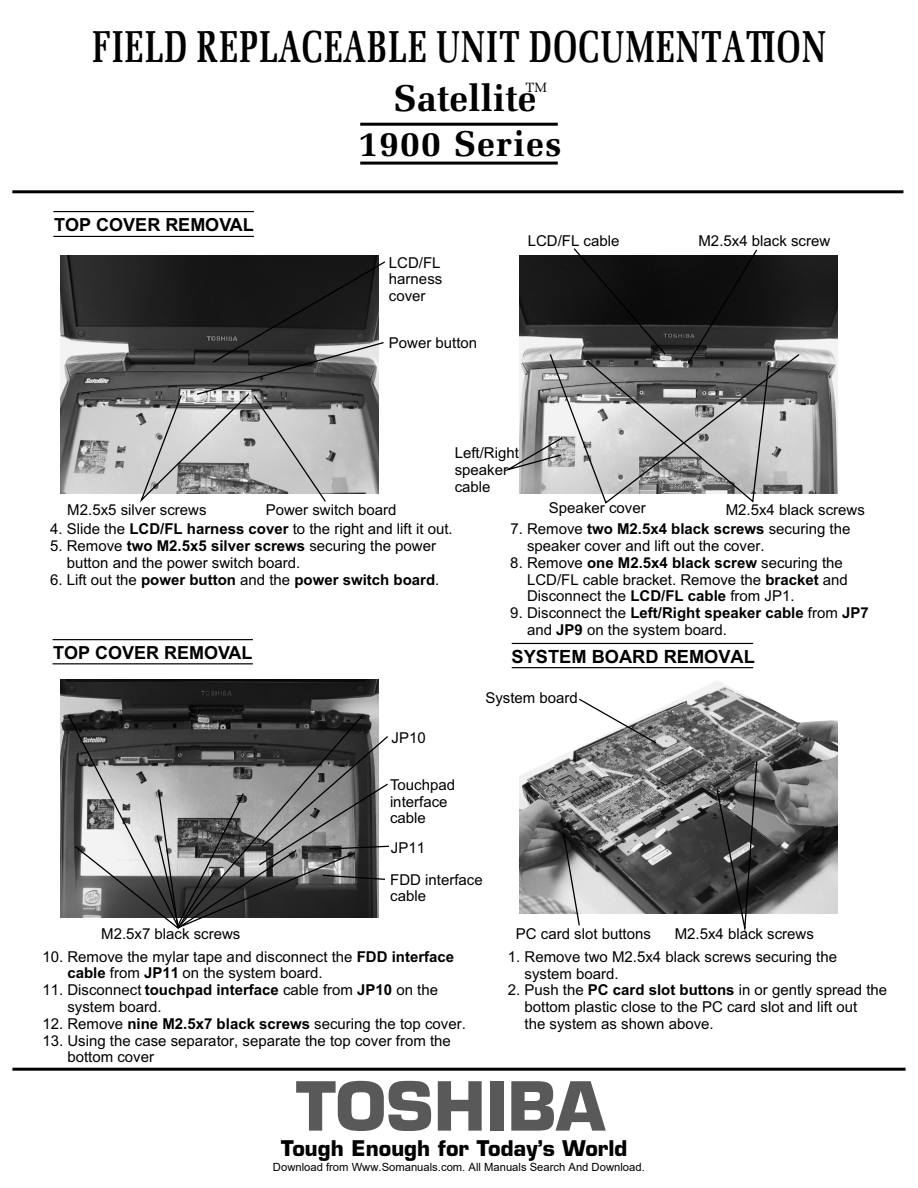
<style>
.page{position:relative;width:918px;height:1188px;background:#fff}
.page>*{position:absolute;margin:0;border:0;box-sizing:border-box;transform-origin:0 0}
.t1{font:65.85px "Eurostile";color:#595959}
.t2{font:700 45px "Zapf Ellipt BT";letter-spacing:.05em;color:#000;scale:.68 1}
.t3{font:700 37.5px "Zapf Ellipt BT";color:#000}
.t4{font:700 36px "Zapf Ellipt BT";letter-spacing:.035em;color:#000}
.t5{font:21px "Eurostile";color:#000}
.t6{font:700 18.3px "Arial";color:#000}
.t7{font:700 18px "Arial";color:#000}
.t8{font:15px/16.8px "Arial";color:#000}
.t9{font:700 15px "Arial";color:#000}
.t10{font:13.5px "Zapf Ellipt BT";color:#000}
.t11{font:11.25px "Arial";color:#000}
.s1{font-weight:700}
.s2{font-weight:400}
</style>
<div class="page">
<hr style="left:12px;top:190px;width:891px;height:3px;background:#000">
<hr style="left:360px;top:123px;width:198px;height:3px;background:#000">
<hr style="left:360px;top:162px;width:198px;height:3px;background:#000">
<hr style="left:53px;top:211px;width:201px;height:1px;background:#000">
<hr style="left:53px;top:236px;width:201px;height:1px;background:#000">
<img style="left:61px;top:255px;width:317px;height:238px">
<img style="left:801px;top:255px;width:36px;height:238px">
<hr style="left:53px;top:639px;width:200px;height:1px;background:#000">
<hr style="left:53px;top:663px;width:200px;height:1px;background:#000">
<img style="left:61px;top:680px;width:317px;height:238px">
<svg style="left:503px;top:248px;width:298px;height:256px;background:#7e7e7e"></svg>
<svg style="left:67px;top:714px;width:297px;height:204px;background:#313131"></svg>
<hr style="left:512px;top:643px;width:241px;height:1px;background:#000">
<hr style="left:12px;top:1068px;width:894px;height:3px;background:#000">
<svg style="left:73px;top:735px;width:316px;height:195px;background:#7d7d7d"></svg>
<svg style="left:138px;top:260px;width:248px;height:243px;background:#6f6f6f"></svg>
<svg style="left:512px;top:667px;width:326px;height:266px"></svg>
<h2 class="t2" style="left:93px;top:28px;width:1080px">FIELD REPLACEABLE UNIT DOCUMENTATION</h2>
<p class="t10" style="left:526px;top:81px;width:23px">TM</p>
<h3 class="t3" style="left:394px;top:83px;width:144px">Satellite</h3>
<p class="t7" style="left:54px;top:218px;width:201px">TOP COVER REMOVAL</p>
<h3 class="t4" style="left:358px;top:128px;width:204px">1900 Series</h3>
<p class="t8" style="left:389px;top:255px;width:55px;text-align:justify">LCD/FL harness cover</p>
<p class="t8" style="left:389px;top:336px;width:90px">Power button</p>
<p class="t8" style="left:528px;top:234px;width:93px">LCD/FL cable</p>
<p class="t8" style="left:699px;top:234px;width:133px">M2.5x4 black screw</p>
<p class="t8" style="left:67px;top:502px;width:141px">M2.5x5 silver screws</p>
<p class="t8" style="left:266px;top:502px;width:132px">Power switch board</p>
<p class="t8" style="left:455px;top:446px;width:66px">Left/Right speaker cable</p>
<p class="t8" style="left:549px;top:501px;width:98px">Speaker cover</p>
<p class="t8" style="left:726px;top:502px;width:141px">M2.5x4 black screws</p>
<p class="t8" style="left:50px;top:522px;width:404px">4. Slide the <span class="s1">LCD/FL harness cover</span> to the right and lift it out.</p>
<p class="t8" style="left:67px;top:539px;width:371px;text-indent:-17px">5. Remove <span class="s1">two M2.5x5 silver screws</span> securing the power button and the power switch board.</p>
<p class="t9" style="left:50px;top:574px;width:391px"><span class="s2">6. Lift out the</span> power button <span class="s2">and the</span> power switch board<span class="s2">.</span></p>
<p class="t7" style="left:53px;top:646px;width:201px">TOP COVER REMOVAL</p>
<p class="t8" style="left:392px;top:731px;width:36px">JP10</p>
<p class="t8" style="left:390px;top:778px;width:67px">Touchpad interface cable</p>
<p class="t8" style="left:391px;top:841px;width:36px">JP11</p>
<p class="t8" style="left:527px;top:522px;width:325px;text-indent:-17px">7. Remove <span class="s1">two M2.5x4 black screws</span> securing the speaker cover and lift out the cover.</p>
<p class="t8" style="left:527px;top:556px;width:322px;text-indent:-17px">8. Remove <span class="s1">one M2.5x4 black screw</span> securing the<br>LCD/FL cable bracket. Remove the <span class="s1">bracket</span> and<br>Disconnect the <span class="s1">LCD/FL cable</span> from JP1.</p>
<p class="t8" style="left:527px;top:606px;width:343px;text-indent:-17px">9. Disconnect the <span class="s1">Left/Right speaker cable</span> from <span class="s1">JP7 </span>and <span class="s1">JP9</span> on the system board.</p>
<p class="t6" style="left:512px;top:649px;width:245px">SYSTEM BOARD REMOVAL</p>
<p class="t8" style="left:485px;top:691px;width:94px">System board</p>
<p class="t8" style="left:390px;top:872px;width:94px">FDD interface cable</p>
<p class="t8" style="left:101px;top:927px;width:141px">M2.5x7 black screws</p>
<p class="t8" style="left:67px;top:949px;width:388px;text-indent:-25px">10. Remove the mylar tape and disconnect the <span class="s1">FDD interface cable</span> from <span class="s1">JP11</span> on the system board.</p>
<p class="t8" style="left:67px;top:983px;width:372px;text-indent:-25px">11. Disconnect <span class="s1">touchpad interface</span> cable from <span class="s1">JP10</span> on the system board.</p>
<p class="t8" style="left:42px;top:1016px;width:425px">12. Remove <span class="s1">nine M2.5x7 black screws</span> securing the top cover.</p>
<p class="t8" style="left:67px;top:1033px;width:385px;text-indent:-25px">13. Using the case separator, separate the top cover from the bottom cover</p>
<p class="t8" style="left:516px;top:927px;width:137px">PC card slot buttons</p>
<p class="t8" style="left:675px;top:927px;width:141px">M2.5x4 black screws</p>
<p class="t8" style="left:525px;top:950px;width:314px;text-indent:-17px">1. Remove two M2.5x4 black screws securing the system board.</p>
<p class="t8" style="left:525px;top:983px;width:364px;text-indent:-17px">2. Push the <span class="s1">PC card slot buttons</span> in or gently spread the bottom plastic close to the PC card slot and lift out<br>the system as shown above.</p>
<h1 class="t1" style="left:296px;top:1081px;width:310px">TOSHIBA</h1>
<h3 class="t5" style="left:281px;top:1140px;width:348px">Tough Enough for Today’s World</h3>
<p class="t11" style="left:273px;top:1160px;width:373px">Download from Www.Somanuals.com. All Manuals Search And Download.</p>
</div>
